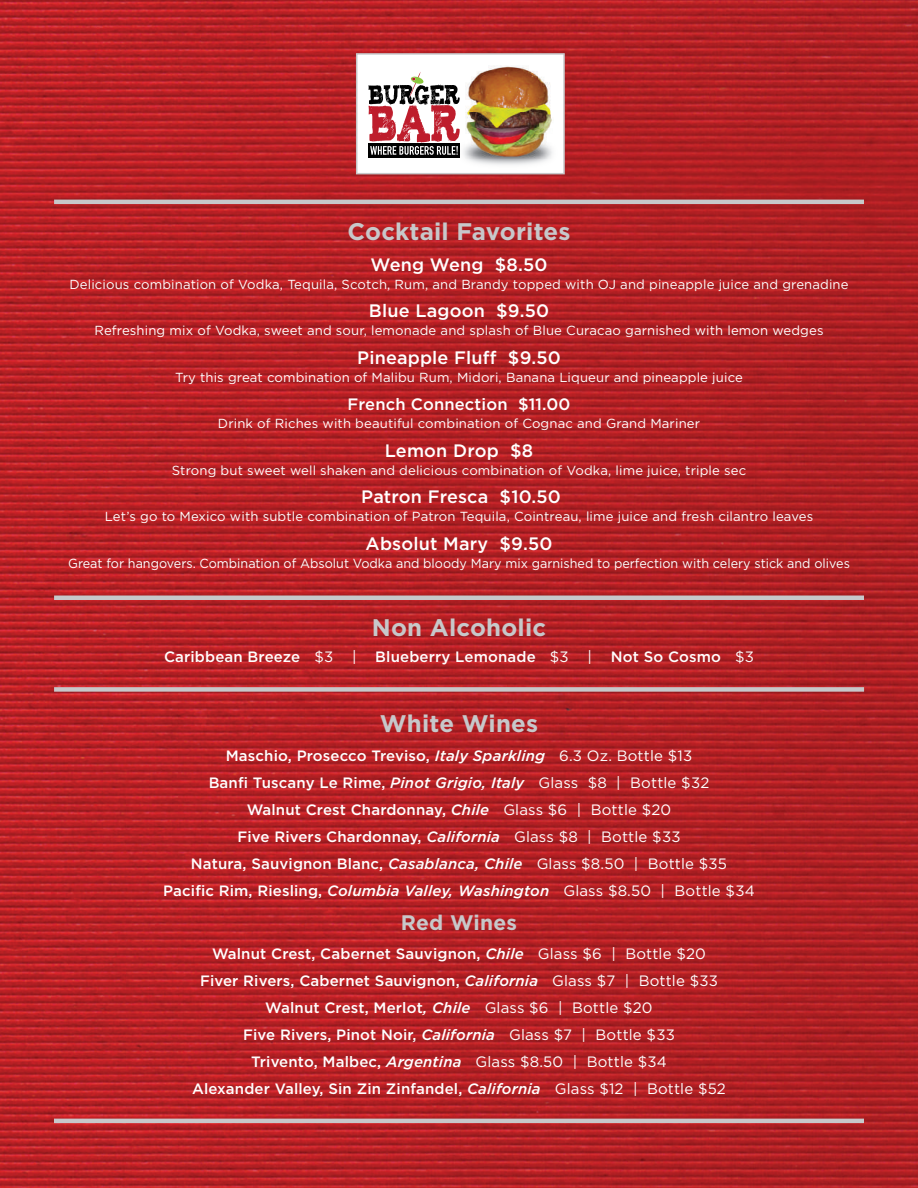
<style>
.page{position:relative;width:918px;height:1188px;background:#fff}
.page>*{position:absolute;margin:0;border:0;box-sizing:border-box;transform-origin:0 0}
.t1{font:700 24px "Gotham";letter-spacing:.01em;color:#c7c8ca}
.t2{font:700 21px "Gotham";letter-spacing:.01em;color:#c7c8ca}
.t3{font:500 18px "Gotham";letter-spacing:.01em;color:#fff}
.t4{font:500 16.5px "Gotham";letter-spacing:.01em;color:#fff}
.t5{font:500 15px/27px "Gotham";letter-spacing:.01em;color:#fff;text-align:center}
.t6{font:15px "Gotham";color:#fff}
.t7{font:13.2px "Gotham";letter-spacing:.01em;color:#fff}
.t8{font:13.2px "Gotham";letter-spacing:.01em;color:#fff;scale:.96 1}
.s1{font-weight:400}
.s2{font-style:italic}
</style>
<div class="page">
<img style="left:0;top:0;width:918px;height:1188px">
<hr style="left:54px;top:200px;width:810px;height:4px;background:#c7c8ca">
<hr style="left:54px;top:596px;width:810px;height:4px;background:#c7c8ca">
<hr style="left:54px;top:1119px;width:810px;height:4px;background:#c7c8ca">
<div style="left:54px;top:687px;width:810px;height:5px;background:#c7c8ca"></div>
<div style="left:356px;top:53px;width:209px;height:121px;background:#fff;border:2px solid #c7c8ca"></div>
<img style="left:448px;top:129px;width:113px;height:43px">
<div style="left:368px;top:143px;width:92px;height:15px;background:#000"></div>
<svg style="left:368px;top:72px;width:92px;height:83px"></svg>
<img style="left:466px;top:66px;width:87px;height:93px">
<h1 class="t1" style="left:347px;top:218px;width:225px">Cocktail Favorites</h1>
<p class="t3" style="left:371px;top:254px;width:178px">Weng Weng $8.50</p>
<p class="t7" style="left:69px;top:277px;width:781px">Delicious combination of Vodka, Tequila, Scotch, Rum, and Brandy topped with OJ and pineapple juice and grenadine</p>
<p class="t3" style="left:369px;top:301px;width:182px">Blue Lagoon $9.50</p>
<p class="t7" style="left:95px;top:323px;width:731px">Refreshing mix of Vodka, sweet and sour, lemonade and splash of Blue Curacao garnished with lemon wedges</p>
<p class="t3" style="left:357px;top:347px;width:205px">Pineapple Fluff $9.50</p>
<p class="t7" style="left:175px;top:370px;width:569px">Try this great combination of Malibu Rum, Midori, Banana Liqueur and pineapple juice</p>
<p class="t4" style="left:348px;top:395px;width:224px">French Connection $11.00</p>
<p class="t7" style="left:218px;top:416px;width:484px">Drink of Riches with beautiful combination of Cognac and Grand Mariner</p>
<p class="t3" style="left:385px;top:440px;width:150px">Lemon Drop $8</p>
<p class="t7" style="left:172px;top:463px;width:576px">Strong but sweet well shaken and delicious combination of Vodka, lime juice, triple sec</p>
<p class="t3" style="left:361px;top:487px;width:201px">Patron Fresca $10.50</p>
<p class="t7" style="left:105px;top:509px;width:710px">Let’s go to Mexico with subtle combination of Patron Tequila, Cointreau, lime juice and fresh cilantro leaves</p>
<p class="t3" style="left:366px;top:533px;width:188px">Absolut Mary $9.50</p>
<p class="t8" style="left:68px;top:556px;width:816px">Great for hangovers. Combination of Absolut Vodka and bloody Mary mix garnished to perfection with celery stick and olives</p>
<h1 class="t1" style="left:372px;top:614px;width:176px">Non Alcoholic</h1>
<p class="t5" style="left:164px;top:643px;width:171px">Caribbean Breeze <span class="s1">$3</span></p>
<p class="t6" style="left:352px;top:648px;width:6px">|</p>
<p class="t5" style="left:375px;top:643px;width:218px">Blueberry Lemonade <span class="s1">$3 |</span></p>
<p class="t5" style="left:611px;top:643px;width:145px">Not So Cosmo <span class="s1">$3</span></p>
<h1 class="t1" style="left:380px;top:710px;width:160px">White Wines</h1>
<p class="t5" style="left:163px;top:741px;width:593px">Maschio, Prosecco Treviso, <span class="s2">Italy Sparkling</span> <span class="s1">6.3 Oz. Bottle $13<br></span>Banfi Tuscany Le Rime, <span class="s2">Pinot Grigio, Italy</span> <span class="s1">Glass $8 | Bottle $32<br></span>Walnut Crest Chardonnay, <span class="s2">Chile</span> <span class="s1">Glass $6 | Bottle $20<br></span>Five Rivers Chardonnay, <span class="s2">California</span> <span class="s1">Glass $8 | Bottle $33<br></span>Natura, Sauvignon Blanc, <span class="s2">Casablanca, Chile</span> <span class="s1">Glass $8.50 | Bottle $35<br></span>Pacific Rim, Riesling, <span class="s2">Columbia Valley, Washington</span> <span class="s1">Glass $8.50 | Bottle $34</span></p>
<h2 class="t2" style="left:401px;top:910px;width:118px">Red Wines</h2>
<p class="t5" style="left:192px;top:939px;width:535px">Walnut Crest, Cabernet Sauvignon, <span class="s2">Chile</span> <span class="s1">Glass $6 | Bottle $20<br></span>Fiver Rivers, Cabernet Sauvignon, <span class="s2">California</span> <span class="s1">Glass $7 | Bottle $33<br></span>Walnut Crest, Merlot<span class="s2">, Chile</span> <span class="s1">Glass $6 | Bottle $20<br></span>Five Rivers, Pinot Noir, <span class="s2">California</span> <span class="s1">Glass $7 | Bottle $33<br></span>Trivento, Malbec, <span class="s2">Argentina</span> <span class="s1">Glass $8.50 | Bottle $34<br></span>Alexander Valley, Sin Zin Zinfandel, <span class="s2">California</span> <span class="s1">Glass $12 | Bottle $52</span></p>
</div>
